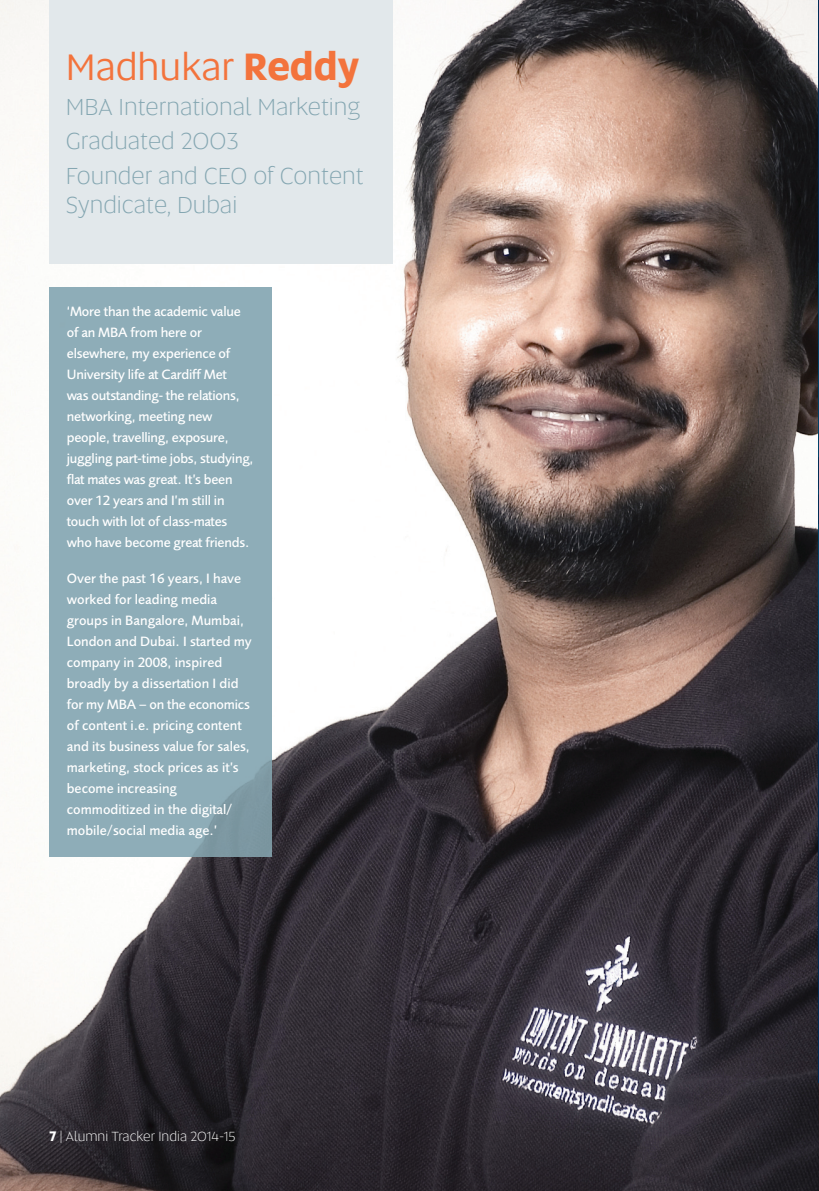
<style>
.page{position:relative;width:819px;height:1191px;background:#fff}
.page>*{position:absolute;margin:0;border:0;box-sizing:border-box;transform-origin:0 0}
.t1{font:38.5px "Altis";color:#f3733c}
.t2{font:300 24.5px/34.3px "Altis";color:#84a6b1}
.t3{font:500 14px/21px "Foundry Sans";letter-spacing:-.015em;color:#fff}
.t4{font:300 14px "Altis";color:#fff}
.s1{font-weight:700}
</style>
<div class="page">
<img style="left:0;top:0;width:819px;height:1191px">
<div style="left:50px;top:288px;width:221px;height:568px;background:#8eadb8"></div>
<div style="left:50px;top:0;width:343px;height:263px;background:#e2e8eb"></div>
<img style="left:818px;top:0;width:1px;height:1083px">
<h1 class="t1" style="left:66px;top:51px;width:295px">Madhukar <span class="s1">Reddy</span></h1>
<h2 class="t2" style="left:66px;top:91px;width:299px">MBA International Marketing<br>Graduated 2003<br>Founder and CEO of Content</h2>
<h2 class="t2" style="left:66px;top:190px;width:173px">Syndicate, Dubai</h2>
<p class="t3" style="left:67px;top:302px;width:188px">‘More than the academic value of an MBA from here or elsewhere, my experience of<br>University life at Cardiff Met<br>was outstanding- the relations, networking, meeting new people, travelling, exposure, juggling part-time jobs, studying, flat mates was great. It’s been over 12 years and I’m still in touch with lot of class-mates who have become great friends.</p>
<p class="t3" style="left:67px;top:569px;width:186px">Over the past 16 years, I have worked for leading media groups in Bangalore, Mumbai,<br>London and Dubai. I started my company in 2008, inspired broadly by a dissertation I did for my MBA – on the economics of content i.e. pricing content and its business value for sales, marketing, stock prices as it’s become increasing commoditized in the digital/ mobile/social media age.’</p>
<p class="t4" style="left:50px;top:1131px;width:187px"><span class="s1">7</span> | Alumni Tracker India 2014-15</p>
</div>
